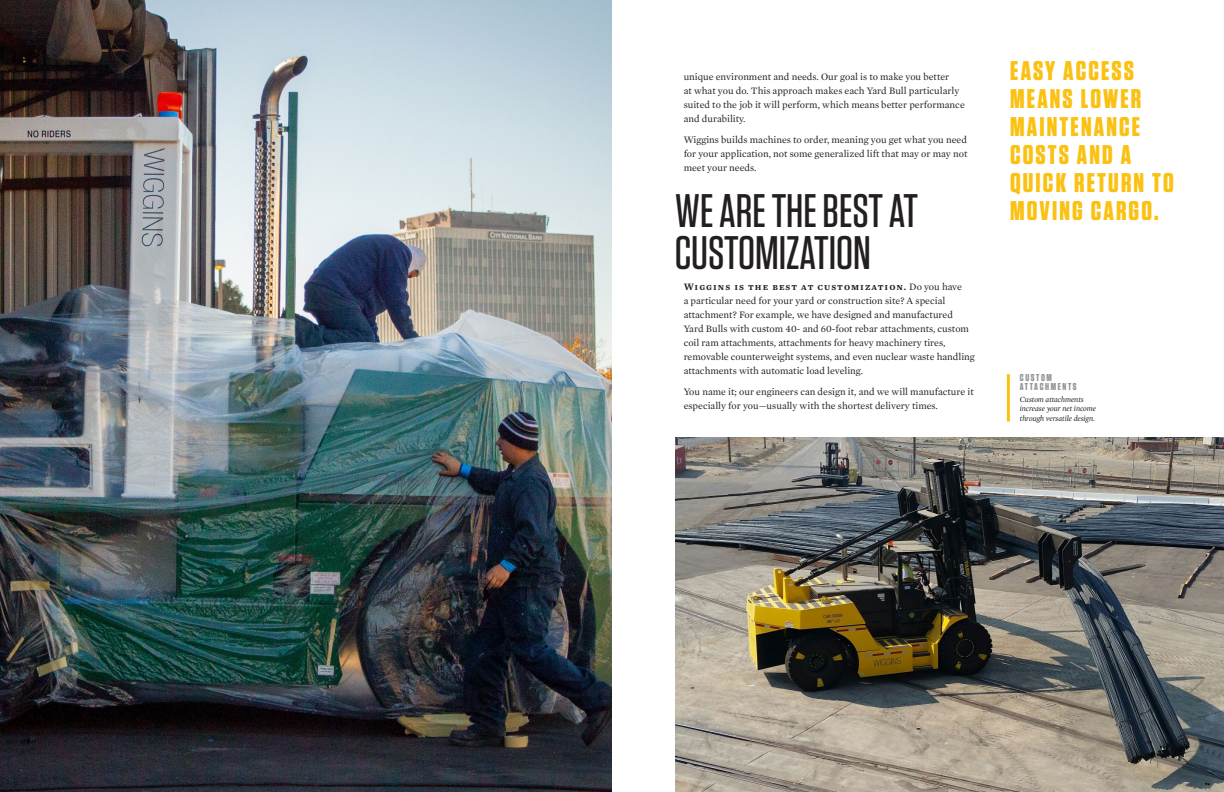
<style>
.page{position:relative;width:1224px;height:792px;background:#fff}
.page>*{position:absolute;margin:0;border:0;box-sizing:border-box;transform-origin:0 0}
.WLC_Header_1{font:500 47px/42px "Tungsten";color:#231f20}
.WLC_Pull_Quote_Left{font:700 27px/28px "Tungsten";letter-spacing:.08em;color:#fbc112}
.WLC_Primary_Body{font:10px/14px "Mercury Text G1";color:#231f20}
.WLC_Caption_Header_L{font:700 10px/9px "Tungsten";letter-spacing:.16em;color:#939598}
.WLC_Caption_Left{font:italic 8px/9.3px "Mercury Display";color:#231f20}
.s1{font-family:"Mercury Text G1 Semibold SC"}
</style>
<div class="page">
<hr style="left:1007px;top:374px;width:3px;height:48px;background:#fbc112">
<img style="left:675px;top:437px;width:549px;height:355px">
<img style="left:0;top:0;width:612px;height:792px">
<p class="WLC_Primary_Body" style="left:684px;top:70px;width:283px">unique environment and needs. Our goal is to make you better<br>at what you do. This approach makes each Yard Bull particularly suited to the job it will perform, which means better performance and durability.</p>
<p class="WLC_Primary_Body" style="left:684px;top:133px;width:285px;text-align:justify">Wiggins builds machines to order, meaning you get what you need for your application, not some generalized lift that may or may not meet your needs.</p>
<p class="WLC_Header_1" style="left:675px;top:190px;width:245px">WE ARE THE BEST AT<br>CUSTOMIZATION</p>
<p class="WLC_Primary_Body" style="left:684px;top:280px;width:293px"><span class="s1">Wiggins is the best at customization.</span> Do you have<br>a particular need for your yard or construction site? A special attachment? For example, we have designed and manufactured Yard Bulls with custom 40- and 60-foot rebar attachments, custom coil ram attachments, attachments for heavy machinery tires, removable counterweight systems, and even nuclear waste handling attachments with automatic load leveling.</p>
<p class="WLC_Primary_Body" style="left:684px;top:385px;width:292px">You name it; our engineers can design it, and we will manufacture it especially for you—usually with the shortest delivery times.</p>
<p class="WLC_Pull_Quote_Left" style="left:1010px;top:57px;width:133px">EASY ACCESS<br>MEANS LOWER</p>
<p class="WLC_Pull_Quote_Left" style="left:1010px;top:113px;width:165px">MAINTENANCE<br>COSTS AND A<br>QUICK RETURN TO</p>
<p class="WLC_Pull_Quote_Left" style="left:1010px;top:197px;width:150px">MOVING CARGO.</p>
<p class="WLC_Caption_Header_L" style="left:1020px;top:373px;width:58px">CUSTOM<br>ATTACHMENTS</p>
<p class="WLC_Caption_Left" style="left:1020px;top:395px;width:78px">Custom attachments increase your net income through versatile design.</p>
</div>
